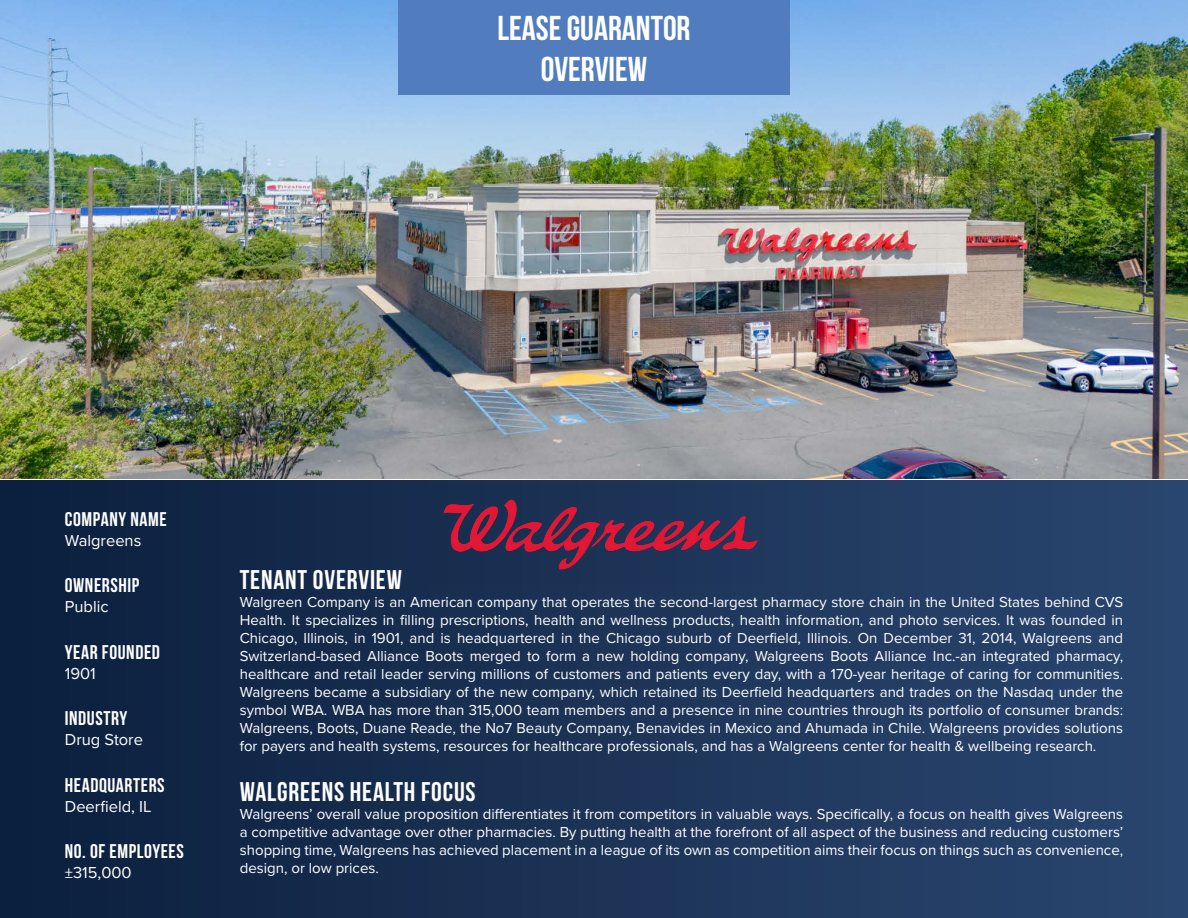
<style>
.page{position:relative;width:1188px;height:918px;background:#fff}
.page>*{position:absolute;margin:0;border:0;box-sizing:border-box;transform-origin:0 0}
.t1{font:700 34.5px/41.4px "Bebas Neue";color:#fff;text-align:center}
.t2{font:700 27px "Bebas Neue";letter-spacing:.03em;color:#fff}
.t3{font:700 19.8px "Bebas Neue";letter-spacing:.03em;color:#fff}
.t4{font:16.5px "Proxima Nova";color:#fff}
.t5{font:15px/18px "Proxima Nova";color:#fff;text-align:justify}
</style>
<div class="page">
<img style="left:0;top:0;width:1188px;height:478px">
<div style="left:398px;top:0;width:392px;height:94px;background:#517cbe"></div>
<div style="left:0;top:481px;width:1188px;height:437px;background:linear-gradient(to right,#0c1f3d,#2b466f)"></div>
<img style="left:430px;top:485px;width:335px;height:98px">
<h1 class="t1" style="left:497px;top:7px;width:195px">LEASE GUARANTOR<br>OVERVIEW</h1>
<h3 class="t3" style="left:65px;top:508px;width:103px">COMPANY NAME</h3>
<p class="t4" style="left:65px;top:528px;width:78px">Walgreens</p>
<h3 class="t3" style="left:65px;top:574px;width:76px">OWNERSHIP</h3>
<p class="t4" style="left:65px;top:594px;width:45px">Public</p>
<h3 class="t3" style="left:65px;top:641px;width:97px">YEAR FOUNDED</h3>
<p class="t4" style="left:65px;top:661px;width:33px">1901</p>
<h3 class="t3" style="left:65px;top:707px;width:64px">INDUSTRY</h3>
<p class="t4" style="left:65px;top:727px;width:80px">Drug Store</p>
<h3 class="t3" style="left:65px;top:775px;width:101px">HEADQUARTERS</h3>
<p class="t4" style="left:65px;top:794px;width:88px">Deerfield, IL</p>
<h3 class="t3" style="left:65px;top:840px;width:121px">NO. OF EMPLOYEES</h3>
<p class="t4" style="left:65px;top:860px;width:68px">±315,000</p>
<h2 class="t2" style="left:240px;top:565px;width:164px">TENANT OVERVIEW</h2>
<p class="t5" style="left:240px;top:593px;width:885px">Walgreen Company is an American company that operates the second-largest pharmacy store chain in the United States behind CVS Health. It specializes in filling prescriptions, health and wellness products, health information, and photo services. It was founded in Chicago, Illinois, in 1901, and is headquartered in the Chicago suburb of Deerfield, Illinois. On December 31, 2014, Walgreens and Switzerland-based Alliance Boots merged to form a new holding company, Walgreens Boots Alliance Inc.-an integrated pharmacy, healthcare and retail leader serving millions of customers and patients every day, with a 170-year heritage of caring for communities.<br>Walgreens became a subsidiary of the new company, which retained its Deerfield headquarters and trades on the Nasdaq under the symbol WBA. WBA has more than 315,000 team members and a presence in nine countries through its portfolio of consumer brands:<br>Walgreens, Boots, Duane Reade, the No7 Beauty Company, Benavides in Mexico and Ahumada in Chile. Walgreens provides solutions for payers and health systems, resources for healthcare professionals, and has a Walgreens center for health &amp; wellbeing research.</p>
<h2 class="t2" style="left:240px;top:777px;width:237px">WALGREENS HEALTH FOCUS</h2>
<p class="t5" style="left:240px;top:804px;width:885px">Walgreens’ overall value proposition differentiates it from competitors in valuable ways. Specifically, a focus on health gives Walgreens a competitive advantage over other pharmacies. By putting health at the forefront of all aspect of the business and reducing customers’ shopping time, Walgreens has achieved placement in a league of its own as competition aims their focus on things such as convenience, design, or low prices.</p>
</div>
